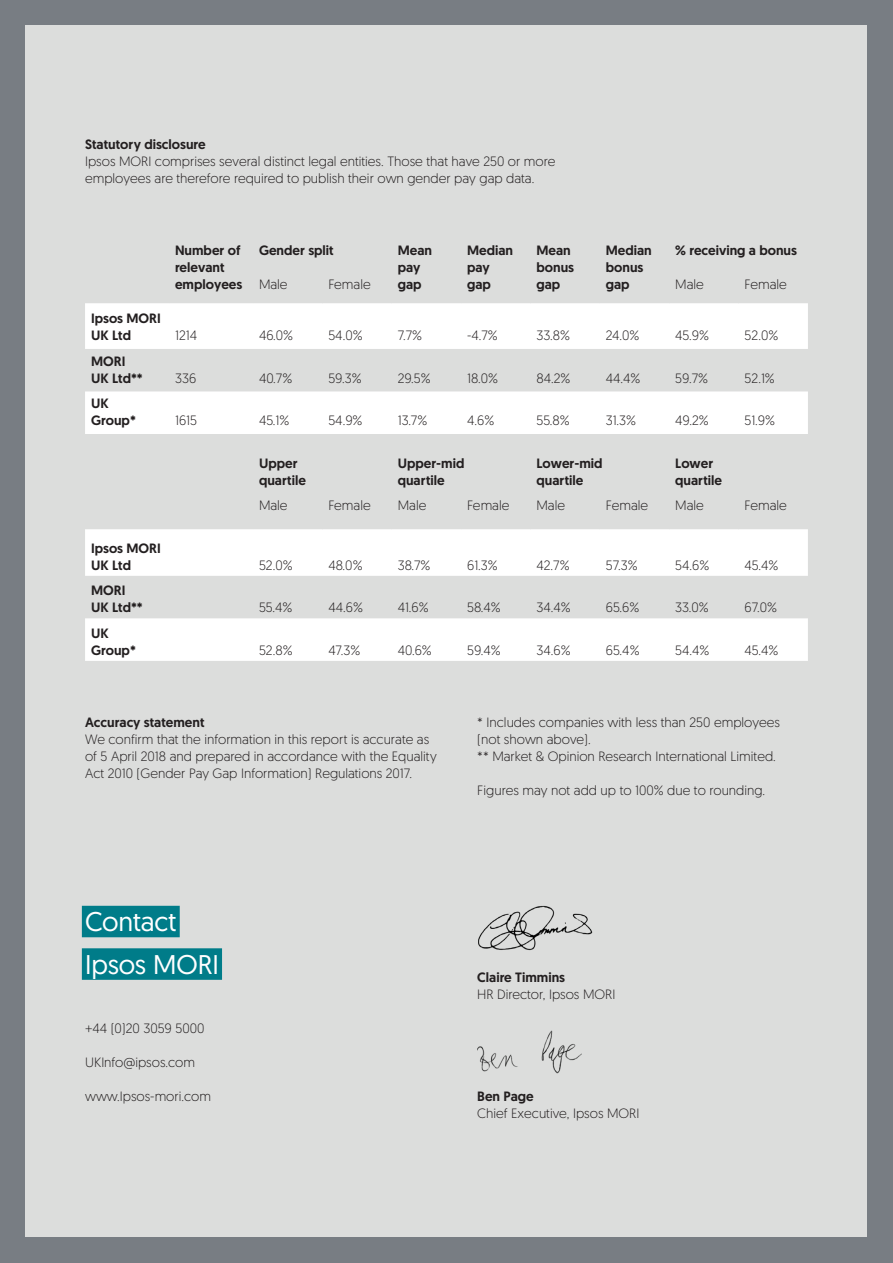
<style>
.page{position:relative;width:893px;height:1263px;background:#787d83}
.page>*{position:absolute;margin:0;border:0;box-sizing:border-box;transform-origin:0 0}
.Pullquote{font:27px "Geomanist";letter-spacing:-.005em;color:#fff}
._8pt_4mm_BodyText{font:300 13.5px/17px "Geomanist";color:#231f20}
._8pt_4mm_BodyText-2{font:500 13.5px/17px "Geomanist";color:#231f20}
.s1{font-weight:500}
</style>
<div class="page">
<div style="left:26px;top:26px;width:841px;height:1211px;background:#dcdddc"></div>
<svg style="left:85px;top:304px;width:723px;height:130px;fill:#fff"></svg>
<hr style="left:85px;top:303px;width:84px;height:1px;background:#fff">
<hr style="left:169px;top:303px;width:84px;height:1px;background:#fff">
<hr style="left:253px;top:303px;width:69px;height:1px;background:#fff">
<hr style="left:322px;top:303px;width:70px;height:1px;background:#fff">
<hr style="left:392px;top:303px;width:69px;height:1px;background:#fff">
<hr style="left:461px;top:303px;width:69px;height:1px;background:#fff">
<hr style="left:530px;top:303px;width:70px;height:1px;background:#fff">
<hr style="left:600px;top:303px;width:69px;height:1px;background:#fff">
<hr style="left:669px;top:303px;width:70px;height:1px;background:#fff">
<hr style="left:739px;top:303px;width:69px;height:1px;background:#fff">
<svg style="left:85px;top:530px;width:723px;height:131px;fill:#fff"></svg>
<hr style="left:85px;top:529px;width:168px;height:1px;background:#fff">
<hr style="left:253px;top:529px;width:69px;height:1px;background:#fff">
<hr style="left:322px;top:529px;width:70px;height:1px;background:#fff">
<hr style="left:392px;top:529px;width:69px;height:1px;background:#fff">
<hr style="left:461px;top:529px;width:69px;height:1px;background:#fff">
<hr style="left:530px;top:529px;width:70px;height:1px;background:#fff">
<hr style="left:600px;top:529px;width:69px;height:1px;background:#fff">
<hr style="left:669px;top:529px;width:69px;height:1px;background:#fff">
<hr style="left:738px;top:529px;width:70px;height:1px;background:#fff">
<div style="left:82px;top:906px;width:98px;height:31px;background:#007c89"></div>
<div style="left:82px;top:948px;width:140px;height:32px;background:#007c89"></div>
<img style="left:478px;top:905px;width:115px;height:46px">
<img style="left:477px;top:1030px;width:104px;height:44px">
<p class="_8pt_4mm_BodyText" style="left:85px;top:135px;width:472px"><span class="s1">Statutory disclosure<br></span>Ipsos MORI comprises several distinct legal entities. Those that have 250 or more employees are therefore required to publish their own gender pay gap data.</p>
<p class="_8pt_4mm_BodyText-2" style="left:91px;top:310px;width:71px">Ipsos MORI<br>UK Ltd</p>
<p class="_8pt_4mm_BodyText-2" style="left:91px;top:352px;width:53px">MORI<br>UK Ltd**</p>
<p class="_8pt_4mm_BodyText-2" style="left:91px;top:395px;width:46px">UK<br>Group*</p>
<p class="_8pt_4mm_BodyText-2" style="left:91px;top:539px;width:71px">Ipsos MORI<br>UK Ltd</p>
<p class="_8pt_4mm_BodyText-2" style="left:91px;top:582px;width:53px">MORI<br>UK Ltd**</p>
<p class="_8pt_4mm_BodyText-2" style="left:91px;top:624px;width:46px">UK<br>Group*</p>
<p class="_8pt_4mm_BodyText-2" style="left:175px;top:242px;width:69px">Number of relevant employees</p>
<p class="_8pt_4mm_BodyText-2" style="left:259px;top:242px;width:76px">Gender split</p>
<p class="_8pt_4mm_BodyText-2" style="left:398px;top:242px;width:36px">Mean pay gap</p>
<p class="_8pt_4mm_BodyText-2" style="left:467px;top:242px;width:48px">Median pay gap</p>
<p class="_8pt_4mm_BodyText-2" style="left:536px;top:242px;width:39px">Mean bonus gap</p>
<p class="_8pt_4mm_BodyText-2" style="left:606px;top:242px;width:48px">Median bonus gap</p>
<p class="_8pt_4mm_BodyText-2" style="left:675px;top:242px;width:123px">% receiving a bonus</p>
<p class="_8pt_4mm_BodyText" style="left:259px;top:275px;width:30px">Male</p>
<p class="_8pt_4mm_BodyText" style="left:328px;top:275px;width:44px">Female</p>
<p class="_8pt_4mm_BodyText" style="left:675px;top:275px;width:30px">Male</p>
<p class="_8pt_4mm_BodyText" style="left:745px;top:275px;width:44px">Female</p>
<p class="_8pt_4mm_BodyText" style="left:175px;top:326px;width:24px">1214</p>
<p class="_8pt_4mm_BodyText" style="left:259px;top:326px;width:36px">46.0%</p>
<p class="_8pt_4mm_BodyText" style="left:328px;top:326px;width:36px">54.0%</p>
<p class="_8pt_4mm_BodyText" style="left:398px;top:326px;width:26px">7.7%</p>
<p class="_8pt_4mm_BodyText" style="left:467px;top:326px;width:32px">-4.7%</p>
<p class="_8pt_4mm_BodyText" style="left:536px;top:326px;width:35px">33.8%</p>
<p class="_8pt_4mm_BodyText" style="left:606px;top:326px;width:35px">24.0%</p>
<p class="_8pt_4mm_BodyText" style="left:675px;top:326px;width:35px">45.9%</p>
<p class="_8pt_4mm_BodyText" style="left:745px;top:326px;width:35px">52.0%</p>
<p class="_8pt_4mm_BodyText" style="left:175px;top:369px;width:23px">336</p>
<p class="_8pt_4mm_BodyText" style="left:259px;top:369px;width:35px">40.7%</p>
<p class="_8pt_4mm_BodyText" style="left:328px;top:369px;width:35px">59.3%</p>
<p class="_8pt_4mm_BodyText" style="left:398px;top:369px;width:35px">29.5%</p>
<p class="_8pt_4mm_BodyText" style="left:467px;top:369px;width:32px">18.0%</p>
<p class="_8pt_4mm_BodyText" style="left:536px;top:369px;width:35px">84.2%</p>
<p class="_8pt_4mm_BodyText" style="left:606px;top:369px;width:36px">44.4%</p>
<p class="_8pt_4mm_BodyText" style="left:675px;top:369px;width:34px">59.7%</p>
<p class="_8pt_4mm_BodyText" style="left:745px;top:369px;width:32px">52.1%</p>
<p class="_8pt_4mm_BodyText" style="left:175px;top:412px;width:24px">1615</p>
<p class="_8pt_4mm_BodyText" style="left:259px;top:412px;width:32px">45.1%</p>
<p class="_8pt_4mm_BodyText" style="left:328px;top:412px;width:36px">54.9%</p>
<p class="_8pt_4mm_BodyText" style="left:398px;top:412px;width:31px">13.7%</p>
<p class="_8pt_4mm_BodyText" style="left:467px;top:412px;width:29px">4.6%</p>
<p class="_8pt_4mm_BodyText" style="left:536px;top:412px;width:35px">55.8%</p>
<p class="_8pt_4mm_BodyText" style="left:606px;top:412px;width:32px">31.3%</p>
<p class="_8pt_4mm_BodyText" style="left:675px;top:412px;width:35px">49.2%</p>
<p class="_8pt_4mm_BodyText" style="left:745px;top:412px;width:32px">51.9%</p>
<p class="_8pt_4mm_BodyText-2" style="left:259px;top:454px;width:48px">Upper quartile</p>
<p class="_8pt_4mm_BodyText-2" style="left:398px;top:454px;width:68px">Upper-mid quartile</p>
<p class="_8pt_4mm_BodyText-2" style="left:536px;top:454px;width:68px">Lower-mid quartile</p>
<p class="_8pt_4mm_BodyText-2" style="left:675px;top:454px;width:48px">Lower quartile</p>
<p class="_8pt_4mm_BodyText" style="left:259px;top:497px;width:30px">Male</p>
<p class="_8pt_4mm_BodyText" style="left:328px;top:497px;width:44px">Female</p>
<p class="_8pt_4mm_BodyText" style="left:398px;top:497px;width:30px">Male</p>
<p class="_8pt_4mm_BodyText" style="left:467px;top:497px;width:44px">Female</p>
<p class="_8pt_4mm_BodyText" style="left:536px;top:497px;width:30px">Male</p>
<p class="_8pt_4mm_BodyText" style="left:606px;top:497px;width:44px">Female</p>
<p class="_8pt_4mm_BodyText" style="left:675px;top:497px;width:30px">Male</p>
<p class="_8pt_4mm_BodyText" style="left:744px;top:497px;width:44px">Female</p>
<p class="_8pt_4mm_BodyText" style="left:259px;top:556px;width:35px">52.0%</p>
<p class="_8pt_4mm_BodyText" style="left:328px;top:556px;width:36px">48.0%</p>
<p class="_8pt_4mm_BodyText" style="left:398px;top:556px;width:34px">38.7%</p>
<p class="_8pt_4mm_BodyText" style="left:467px;top:556px;width:32px">61.3%</p>
<p class="_8pt_4mm_BodyText" style="left:536px;top:556px;width:35px">42.7%</p>
<p class="_8pt_4mm_BodyText" style="left:606px;top:556px;width:33px">57.3%</p>
<p class="_8pt_4mm_BodyText" style="left:675px;top:556px;width:36px">54.6%</p>
<p class="_8pt_4mm_BodyText" style="left:744px;top:556px;width:35px">45.4%</p>
<p class="_8pt_4mm_BodyText" style="left:259px;top:599px;width:35px">55.4%</p>
<p class="_8pt_4mm_BodyText" style="left:328px;top:599px;width:36px">44.6%</p>
<p class="_8pt_4mm_BodyText" style="left:398px;top:599px;width:32px">41.6%</p>
<p class="_8pt_4mm_BodyText" style="left:467px;top:599px;width:35px">58.4%</p>
<p class="_8pt_4mm_BodyText" style="left:536px;top:599px;width:36px">34.4%</p>
<p class="_8pt_4mm_BodyText" style="left:606px;top:599px;width:35px">65.6%</p>
<p class="_8pt_4mm_BodyText" style="left:675px;top:599px;width:35px">33.0%</p>
<p class="_8pt_4mm_BodyText" style="left:744px;top:599px;width:34px">67.0%</p>
<p class="_8pt_4mm_BodyText" style="left:259px;top:641px;width:35px">52.8%</p>
<p class="_8pt_4mm_BodyText" style="left:328px;top:641px;width:34px">47.3%</p>
<p class="_8pt_4mm_BodyText" style="left:398px;top:641px;width:36px">40.6%</p>
<p class="_8pt_4mm_BodyText" style="left:467px;top:641px;width:35px">59.4%</p>
<p class="_8pt_4mm_BodyText" style="left:536px;top:641px;width:36px">34.6%</p>
<p class="_8pt_4mm_BodyText" style="left:606px;top:641px;width:35px">65.4%</p>
<p class="_8pt_4mm_BodyText" style="left:675px;top:641px;width:36px">54.4%</p>
<p class="_8pt_4mm_BodyText" style="left:744px;top:641px;width:35px">45.4%</p>
<p class="_8pt_4mm_BodyText" style="left:85px;top:713px;width:353px"><span class="s1">Accuracy statement<br></span>We confirm that the information in this report is accurate as of 5 April 2018 and prepared in accordance with the Equality Act 2010 (Gender Pay Gap Information) Regulations 2017.</p>
<p class="_8pt_4mm_BodyText" style="left:477px;top:713px;width:304px">* Includes companies with less than 250 employees (not shown above).</p>
<p class="_8pt_4mm_BodyText" style="left:477px;top:747px;width:300px">** Market &amp; Opinion Research International Limited.</p>
<p class="_8pt_4mm_BodyText" style="left:477px;top:781px;width:289px">Figures may not add up to 100% due to rounding.</p>
<p class="Pullquote" style="left:85px;top:904px;width:93px">Contact</p>
<p class="Pullquote" style="left:85px;top:947px;width:135px">Ipsos MORI</p>
<p class="_8pt_4mm_BodyText" style="left:85px;top:1020px;width:121px">+44 (0)20 3059 5000</p>
<p class="_8pt_4mm_BodyText" style="left:85px;top:1054px;width:112px">UKInfo@ipsos.com</p>
<p class="_8pt_4mm_BodyText" style="left:85px;top:1088px;width:128px">www.Ipsos-mori.com</p>
<p class="_8pt_4mm_BodyText" style="left:477px;top:969px;width:140px"><span class="s1">Claire Timmins<br></span>HR Director, Ipsos MORI</p>
<p class="_8pt_4mm_BodyText" style="left:477px;top:1088px;width:164px"><span class="s1">Ben Page<br></span>Chief Executive, Ipsos MORI</p>
</div>
